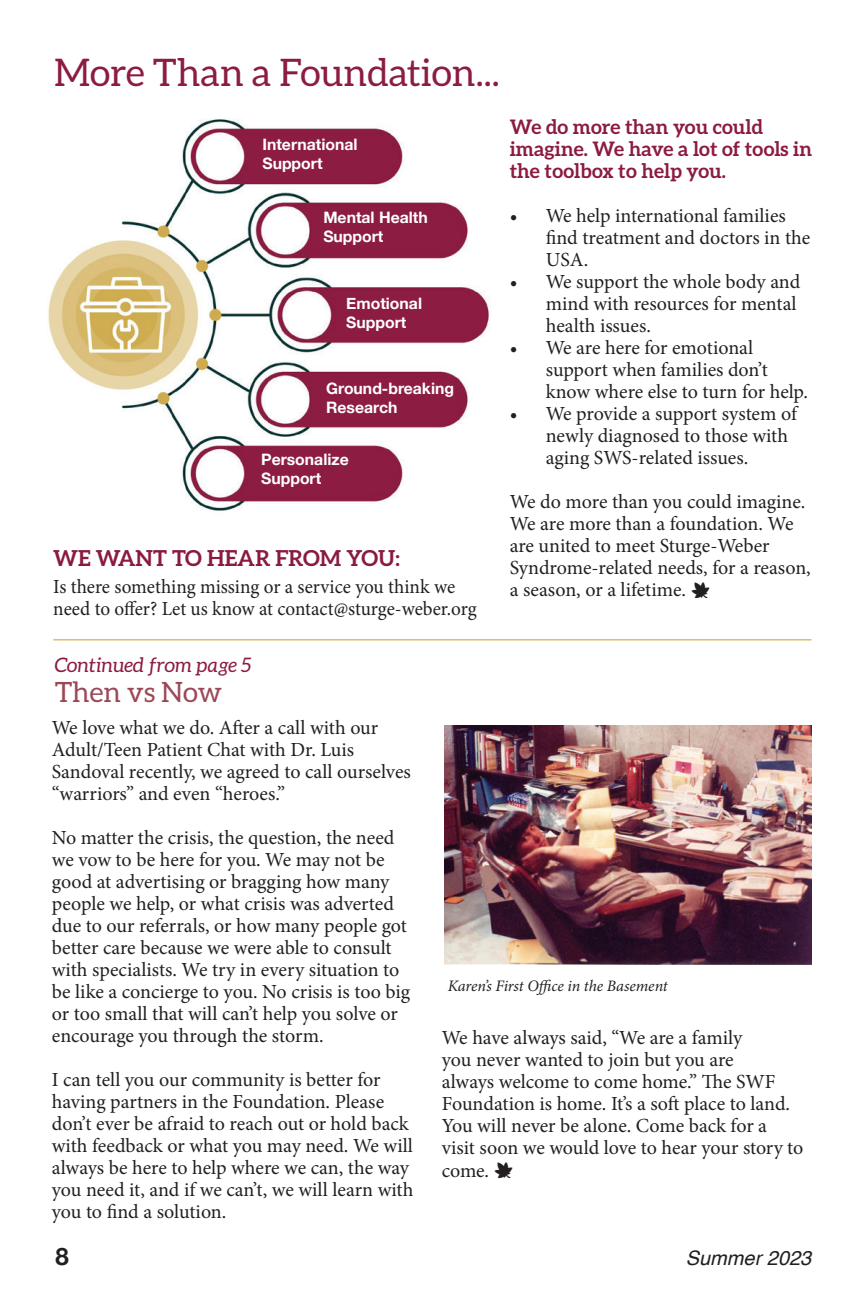
<style>
.page{position:relative;width:864px;height:1296px;background:#fff}
.page>*{position:absolute;margin:0;border:0;box-sizing:border-box;transform-origin:0 0}
.t1{font:38px "Aleo";color:#8c1c41}
.t2{font:28px "Aleo";color:#9c4857}
.t3{font:700 24px "Helvetica Neue";color:#231f20}
.t4{font:700 22px "Aleo";color:#8a1b40}
.t5{font:20px/22px "Minion Pro";letter-spacing:-.005em;color:#231f20}
.t6{font:20px/22px "Minion Pro";letter-spacing:-.005em;color:#231f20;scale:.96 1}
.t7{font:700 20px/22px "Aleo";color:#8c1b41}
.t8{font:italic 20px "Aleo";color:#8c1b41}
.t9{font:italic 20px "Helvetica";color:#231f20}
.t10{font:italic 16px "Minion Pro";letter-spacing:-.005em;color:#231f20}
.t11{font:700 15.8px/19px "Helvetica Neue";color:#fff}
</style>
<div class="page">
<hr style="left:53px;top:639px;width:758px;height:1px;background:#c9992b">
<img style="left:48px;top:119px;width:441px;height:392px">
<img style="left:445px;top:726px;width:366px;height:238px">
<h1 class="t1" style="left:54px;top:51px;width:447px">More Than a Foundation...</h1>
<p class="t11" style="left:262px;top:135px;width:97px">International<br>Support</p>
<p class="t11" style="left:323px;top:208px;width:106px">Mental Health<br>Support</p>
<p class="t11" style="left:346px;top:294px;width:77px">Emotional<br>Support</p>
<p class="t11" style="left:326px;top:379px;width:129px">Ground-breaking<br>Research</p>
<p class="t11" style="left:261px;top:451px;width:89px">Personalize<br>Support</p>
<p class="t4" style="left:53px;top:546px;width:348px">WE WANT TO HEAR FROM YOU:</p>
<p class="t6" style="left:53px;top:576px;width:443px">Is there something missing or a service you think we need to offer? Let us know at contact@sturge-weber.org</p>
<p class="t7" style="left:510px;top:116px;width:304px">We do more than you could imagine. We have a lot of tools in the toolbox to help you.</p>
<p class="t5" style="left:546px;top:205px;width:266px;text-indent:-36px">• We help international families find treatment and doctors in the<br>USA.</p>
<p class="t5" style="left:546px;top:271px;width:256px;text-indent:-36px">• We support the whole body and mind with resources for mental health issues.</p>
<p class="t5" style="left:546px;top:337px;width:264px;text-indent:-36px">• We are here for emotional support when families don’t know where else to turn for help.</p>
<p class="t5" style="left:546px;top:403px;width:253px;text-indent:-36px">• We provide a support system of newly diagnosed to those with aging SWS-related issues.</p>
<p class="t5" style="left:510px;top:491px;width:303px">We do more than you could imagine.<br>We are more than a foundation. We are united to meet Sturge-Weber<br>Syndrome-related needs, for a reason, a season, or a lifetime.</p>
<p class="t8" style="left:55px;top:653px;width:199px">Continued from page 5</p>
<h2 class="t2" style="left:55px;top:676px;width:169px">Then vs Now</h2>
<p class="t5" style="left:52px;top:717px;width:361px">We love what we do. After a call with our Adult/Teen Patient Chat with Dr. Luis Sandoval recently, we agreed to call ourselves “warriors” and even “heroes.”</p>
<p class="t5" style="left:52px;top:827px;width:360px">No matter the crisis, the question, the need we vow to be here for you. We may not be good at advertising or bragging how many people we help, or what crisis was adverted due to our referrals, or how many people got better care because we were able to consult with specialists. We try in every situation to be like a concierge to you. No crisis is too big or too small that will can’t help you solve or encourage you through the storm.</p>
<p class="t5" style="left:52px;top:1069px;width:363px">I can tell you our community is better for having partners in the Foundation. Please don’t ever be afraid to reach out or hold back with feedback or what you may need. We will always be here to help where we can, the way you need it, and if we can’t, we will learn with you to find a solution.</p>
<p class="t10" style="left:448px;top:975px;width:221px">Karen’s First Office in the Basement</p>
<p class="t5" style="left:442px;top:1027px;width:363px">We have always said, “We are a family<br>you never wanted to join but you are<br>always welcome to come home.” The SWF Foundation is home. It’s a soft place to land.<br>You will never be alone. Come back for a visit soon we would love to hear your story to come.</p>
<p class="t3" style="left:55px;top:1238px;width:15px">8</p>
<p class="t9" style="left:686px;top:1243px;width:127px">Summer 2023</p>
</div>
